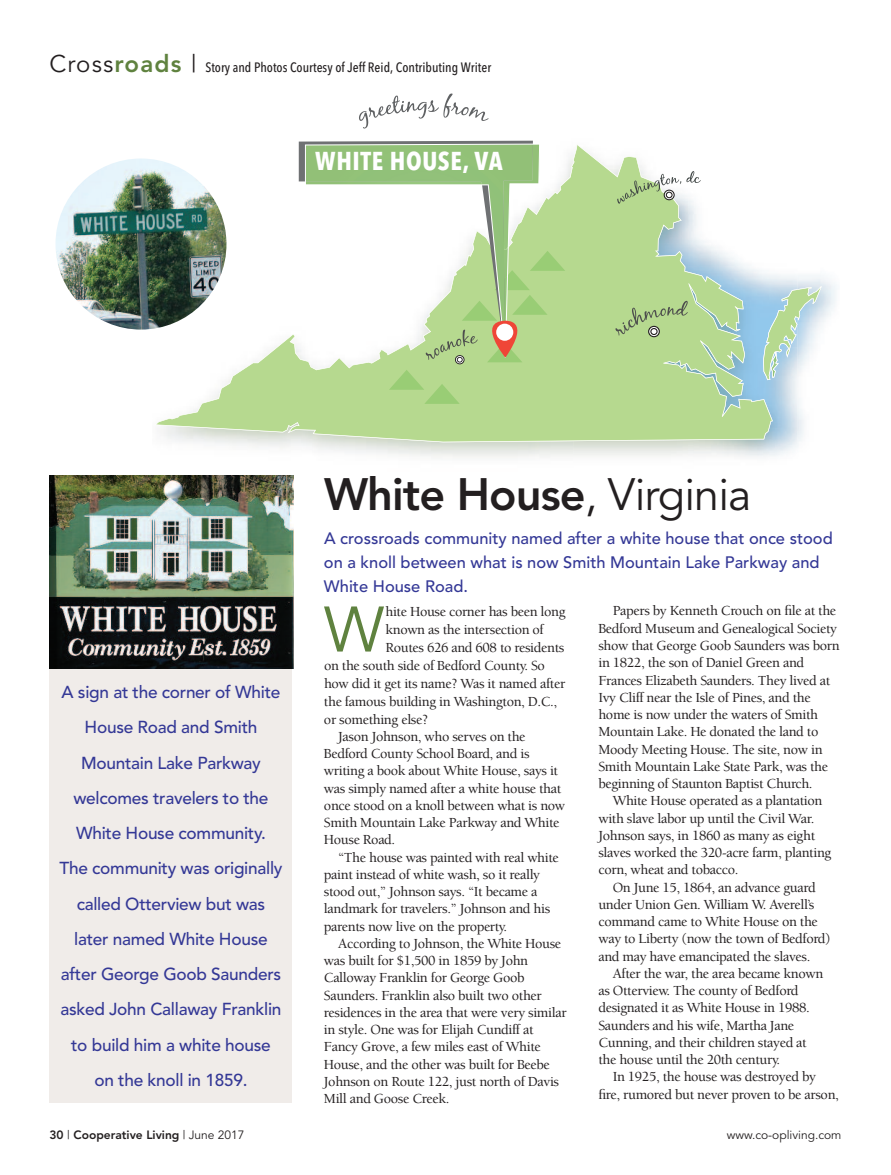
<style>
.page{position:relative;width:891px;height:1175px;background:#fff}
.page>*{position:absolute;margin:0;border:0;box-sizing:border-box;transform-origin:0 0}
.t1{font:63.6px "Avenir";color:#5f823f}
.t2{font:800 45px "Avenir";letter-spacing:-.02em;color:#231f20}
.t3{font:700 25.65px "Avenir Next Condensed";letter-spacing:.025em;color:#fff}
.t4{font:500 17.25px/35.2px "Avenir";letter-spacing:-.015em;color:#343896;text-align:center}
.t5{font:500 16.5px/24px "Avenir";color:#343896}
.t6{font:500 14.25px/17.2px "Berkeley";letter-spacing:-.025em;color:#231f20}
.t7{font:500 13.5px "Avenir Next Condensed";color:#231f20}
.t8{font:800 12px "Avenir LT Std";color:#231f20}
.t9{font:12px "Avenir";color:#231f20}
.s1{font-family:"Avenir";font-weight:400;font-size:24px}
.s2{font-family:"Avenir LT Std";font-weight:800;font-size:24px;color:#5f823f}
.s3{font-weight:400}
.s4{font-family:"Avenir";font-weight:400}
</style>
<div class="page">
<div style="left:50px;top:663px;width:242px;height:439px;background:#f0ece9"></div>
<svg style="left:797px;top:286px;width:25px;height:94px"></svg>
<img style="left:773px;top:289px;width:24px;height:91px">
<svg style="left:154px;top:144px;width:619px;height:298px;fill:#b6d98f"></svg>
<svg style="left:617px;top:171px;width:84px;height:33px"></svg>
<svg style="left:615px;top:301px;width:73px;height:36px"></svg>
<svg style="left:299px;top:141px;width:234px;height:217px"></svg>
<svg style="left:305px;top:144px;width:235px;height:214px"></svg>
<svg style="left:359px;top:94px;width:130px;height:34px"></svg>
<svg style="left:426px;top:247px;width:139px;height:117px"></svg>
<svg style="left:389px;top:370px;width:71px;height:34px"></svg>
<img style="left:56px;top:158px;width:170px;height:171px;border-radius:50%">
<img style="left:50px;top:475px;width:243px;height:193px">
<p class="t7" style="left:50px;top:59px;width:443px"><span class="s1">Cross</span><span class="s2">roads</span> <span class="s1">|</span> Story and Photos Courtesy of Jeff Reid, Contributing Writer</p>
<h3 class="t3" style="left:315px;top:145px;width:189px">WHITE HOUSE, VA</h3>
<h2 class="t2" style="left:324px;top:476px;width:429px">White House<span class="s3">, Virginia</span></h2>
<p class="t4" style="left:59px;top:676px;width:225px">A sign at the corner of White<br>House Road and Smith<br>Mountain Lake Parkway welcomes travelers to the<br>White House community.<br>The community was originally called Otterview but was later named White House after George Goob Saunders asked John Callaway Franklin to build him a white house on the knoll in 1859.</p>
<p class="t5" style="left:324px;top:527px;width:510px">A crossroads community named after a white house that once stood on a knoll between what is now Smith Mountain Lake Parkway and<br>White House Road.</p>
<h1 class="t1" style="left:324px;top:603px;width:62px">W</h1>
<p class="t6" style="left:386px;top:603px;width:182px">hite House corner has been long</p>
<p class="t6" style="left:386px;top:621px;width:160px">known as the intersection of</p>
<p class="t6" style="left:386px;top:639px;width:180px">Routes 626 and 608 to residents</p>
<p class="t6" style="left:324px;top:657px;width:222px">on the south side of Bedford County. So</p>
<p class="t6" style="left:324px;top:675px;width:243px">how did it get its name? Was it named after</p>
<p class="t6" style="left:324px;top:693px;width:235px">the famous building in Washington, D.C.,</p>
<p class="t6" style="left:324px;top:711px;width:106px">or something else?</p>
<p class="t6" style="left:338px;top:729px;width:189px">Jason Johnson, who serves on the</p>
<p class="t6" style="left:324px;top:746px;width:207px">Bedford County School Board, and is</p>
<p class="t6" style="left:324px;top:763px;width:236px">writing a book about White House, says it</p>
<p class="t6" style="left:324px;top:780px;width:239px">was simply named after a white house that</p>
<p class="t6" style="left:324px;top:798px;width:243px">once stood on a knoll between what is now</p>
<p class="t6" style="left:324px;top:815px;width:237px">Smith Mountain Lake Parkway and White</p>
<p class="t6" style="left:324px;top:832px;width:73px">House Road.</p>
<p class="t6" style="left:338px;top:849px;width:222px">“The house was painted with real white</p>
<p class="t6" style="left:324px;top:867px;width:218px">paint instead of white wash, so it really</p>
<p class="t6" style="left:324px;top:884px;width:215px">stood out,” Johnson says. “It became a</p>
<p class="t6" style="left:324px;top:901px;width:228px">landmark for travelers.” Johnson and his</p>
<p class="t6" style="left:324px;top:918px;width:185px">parents now live on the property.</p>
<p class="t6" style="left:338px;top:936px;width:225px">According to Johnson, the White House</p>
<p class="t6" style="left:324px;top:953px;width:206px">was built for $1,500 in 1859 by John</p>
<p class="t6" style="left:324px;top:970px;width:202px">Calloway Franklin for George Goob</p>
<p class="t6" style="left:324px;top:987px;width:219px">Saunders. Franklin also built two other</p>
<p class="t6" style="left:324px;top:1005px;width:244px">residences in the area that were very similar</p>
<p class="t6" style="left:324px;top:1022px;width:211px">in style. One was for Elijah Cundiff at</p>
<p class="t6" style="left:324px;top:1039px;width:218px">Fancy Grove, a few miles east of White</p>
<p class="t6" style="left:324px;top:1056px;width:227px">House, and the other was built for Beebe</p>
<p class="t6" style="left:324px;top:1074px;width:237px">Johnson on Route 122, just north of Davis</p>
<p class="t6" style="left:324px;top:1091px;width:127px">Mill and Goose Creek.</p>
<p class="t6" style="left:598px;top:603px;width:243px;text-indent:14px">Papers by Kenneth Crouch on file at the Bedford Museum and Genealogical Society show that George Goob Saunders was born in 1822, the son of Daniel Green and Frances Elizabeth Saunders. They lived at Ivy Cliff near the Isle of Pines, and the home is now under the waters of Smith Mountain Lake. He donated the land to Moody Meeting House. The site, now in Smith Mountain Lake State Park, was the beginning of Staunton Baptist Church.</p>
<p class="t6" style="left:598px;top:793px;width:235px;text-indent:14px">White House operated as a plantation with slave labor up until the Civil War.<br>Johnson says, in 1860 as many as eight slaves worked the 320-acre farm, planting corn, wheat and tobacco.</p>
<p class="t6" style="left:598px;top:879px;width:234px;text-indent:14px">On June 15, 1864, an advance guard under Union Gen. William W. Averell’s command came to White House on the way to Liberty (now the town of Bedford) and may have emancipated the slaves.</p>
<p class="t6" style="left:598px;top:966px;width:226px;text-indent:14px">After the war, the area became known as Otterview. The county of Bedford designated it as White House in 1988.<br>Saunders and his wife, Martha Jane Cunning, and their children stayed at the house until the 20th century.</p>
<p class="t6" style="left:598px;top:1069px;width:242px;text-indent:14px">In 1925, the house was destroyed by fire, rumored but never proven to be arson,</p>
<p class="t8" style="left:50px;top:1130px;width:197px">30 <span class="s4">|</span> Cooperative Living <span class="s4">| June 2017</span></p>
<p class="t9" style="left:727px;top:1130px;width:116px">www.co-opliving.com</p>
</div>
